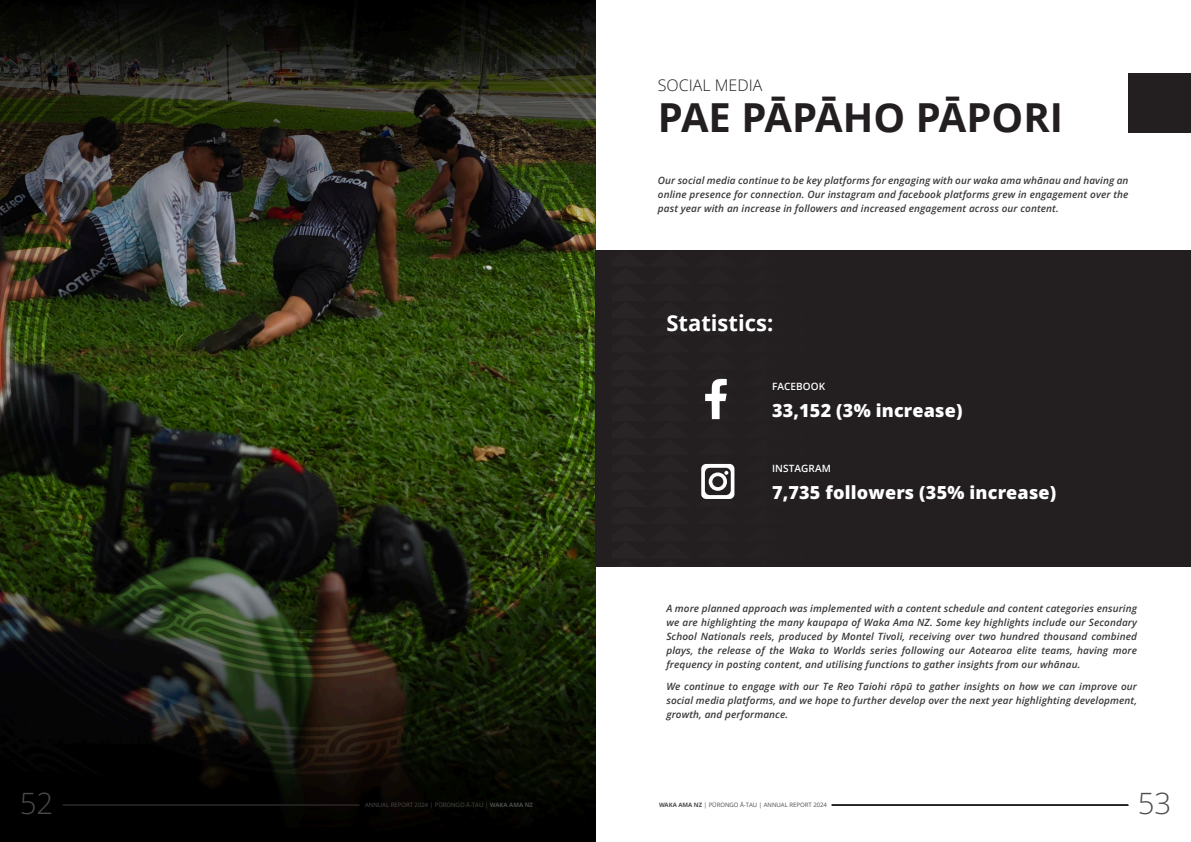
<style>
.page{position:relative;width:1191px;height:842px;background:#fff}
.page>*{position:absolute;margin:0;border:0;box-sizing:border-box;transform-origin:0 0}
.Big_Title{font:700 40px "Open Sans";color:#231f20}
.t1{font:300 29.4px "Open Sans";color:#4b4c4d}
.t2{font:700 22px "Open Sans";color:#fff}
.Body_Text{font:800 18px "Open Sans";letter-spacing:.01em;color:#fff}
.Big_Title-2{font:300 16px "Open Sans";color:#231f20}
.Body_Text-2{font:italic 600 10px/14px "Open Sans";letter-spacing:.01em;color:#383839;text-align:justify}
.Body_Text-3{font:600 10px "Open Sans";letter-spacing:.01em;color:#fff}
.t3{font:6px "Open Sans";color:#4b4c4d}
.s1{font-weight:700}
</style>
<div class="page">
<img style="left:0;top:0;width:595px;height:842px">
<div style="left:595px;top:250px;width:596px;height:317px;background:#231f20"></div>
<div style="left:1128px;top:74px;width:63px;height:59px;background:#231f20"></div>
<svg style="left:701px;top:378px;width:34px;height:121px"></svg>
<svg style="left:831px;top:804px;width:297px;height:2px"></svg>
<svg style="left:62px;top:804px;width:298px;height:2px"></svg>
<p class="Big_Title-2" style="left:658px;top:74px;width:106px">SOCIAL MEDIA</p>
<p class="Big_Title" style="left:658px;top:89px;width:407px">PAE PĀPĀHO PĀPORI</p>
<p class="Body_Text-2" style="left:658px;top:173px;width:472px">Our social media continue to be key platforms for engaging with our waka ama whānau and having an online presence for connection. Our instagram and facebook platforms grew in engagement over the past year with an increase in followers and increased engagement across our content.</p>
<h1 class="t2" style="left:666px;top:308px;width:108px">Statistics:</h1>
<p class="Body_Text-3" style="left:772px;top:379px;width:55px">FACEBOOK</p>
<p class="Body_Text" style="left:772px;top:398px;width:192px">33,152 (3% increase)</p>
<p class="Body_Text-3" style="left:772px;top:461px;width:60px">INSTAGRAM</p>
<p class="Body_Text" style="left:772px;top:480px;width:286px">7,735 followers (35% increase)</p>
<p class="Body_Text-2" style="left:666px;top:601px;width:472px">A more planned approach was implemented with a content schedule and content categories ensuring we are highlighting the many kaupapa of Waka Ama NZ. Some key highlights include our Secondary School Nationals reels, produced by Montel Tivoli, receiving over two hundred thousand combined plays, the release of the Waka to Worlds series following our Aotearoa elite teams, having more frequency in posting content, and utilising functions to gather insights from our whānau.</p>
<p class="Body_Text-2" style="left:666px;top:679px;width:472px">We continue to engage with our Te Reo Taiohi rōpū to gather insights on how we can improve our social media platforms, and we hope to further develop over the next year highlighting development, growth, and performance.</p>
<h2 class="t1" style="left:20px;top:783px;width:35px">52</h2>
<p class="t3" style="left:365px;top:801px;width:170px">ANNUAL REPORT 2024 | PŪRONGO Ā-TAU | <span class="s1">WAKA AMA NZ</span></p>
<p class="t3" style="left:659px;top:801px;width:170px"><span class="s1">WAKA AMA NZ</span> | PŪRONGO Ā-TAU | ANNUAL REPORT 2024</p>
<h2 class="t1" style="left:1137px;top:783px;width:35px">53</h2>
</div>
